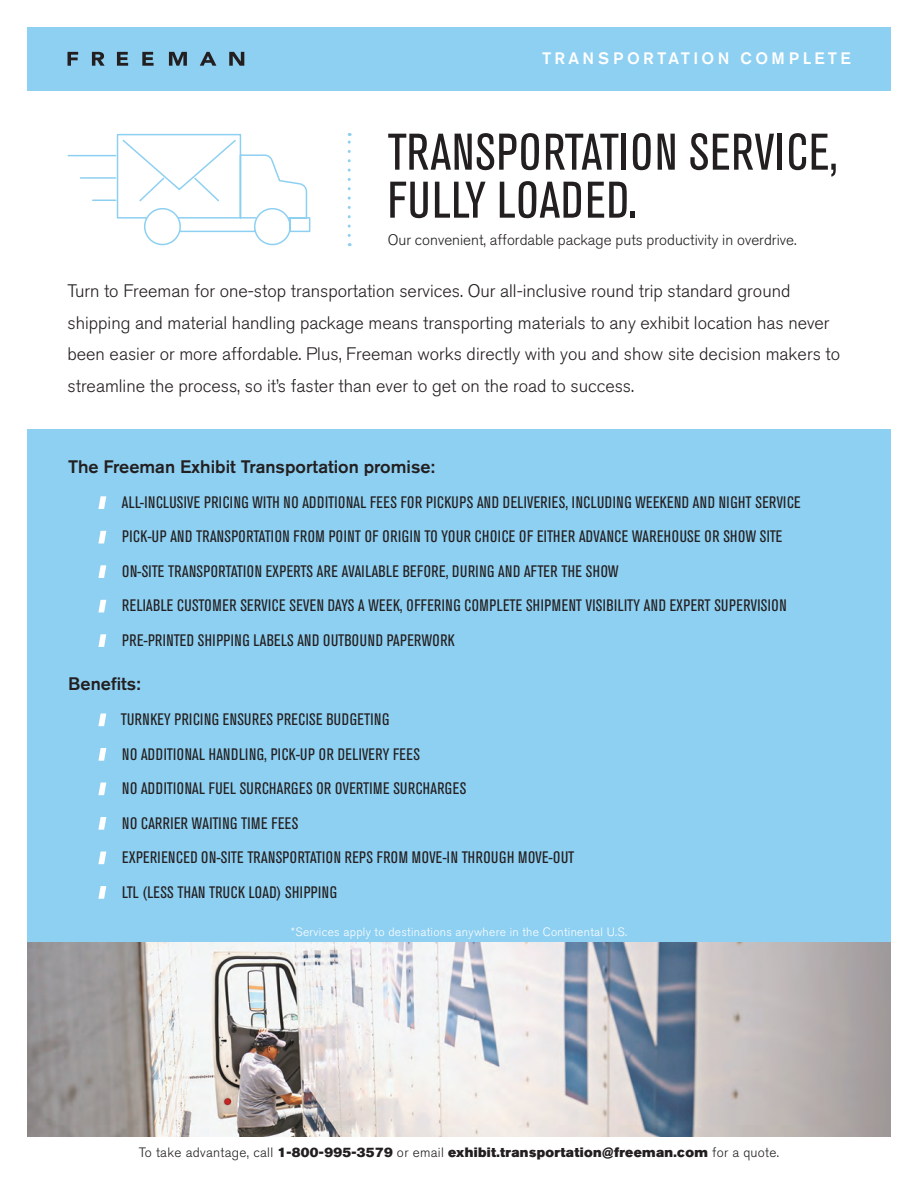
<style>
.page{position:relative;width:918px;height:1188px;background:#fff}
.page>*{position:absolute;margin:0;border:0;box-sizing:border-box;transform-origin:0 0}
.t1{font:condensed 51px/48px "Akzidenz Grotesk BE";letter-spacing:.02em;color:#231f20}
.t2{font:300 18px/31.5px "Akzidenz Grotesk BE";color:#231f20}
.t3{font:500 18px "Akzidenz Grotesk BE";color:#231f20}
.t4{font:condensed 16.5px/34.5px "Akzidenz Grotesk BE";letter-spacing:.02em;color:#231f20}
.t5{font:500 16.5px "Akzidenz Grotesk BE";letter-spacing:.2em;color:#fff}
.t6{font:300 15.15px "Akzidenz Grotesk BE";color:#231f20}
.t7{font:13.5px "Akzidenz Grotesk BE Super";letter-spacing:.025em;color:#231f20}
.t8{font:300 12px "Akzidenz Grotesk BE";letter-spacing:.025em;color:#fff}
.s1{font-family:"Akzidenz Grotesk BE";font-weight:300}
</style>
<div class="page">
<div style="left:27px;top:429px;width:864px;height:514px;background:#8ed0f2"></div>
<div style="left:27px;top:27px;width:864px;height:64px;background:#8ed0f2"></div>
<svg style="left:67px;top:133px;width:244px;height:113px"></svg>
<svg style="left:68px;top:52px;width:10px;height:14px"></svg>
<svg style="left:92px;top:52px;width:13px;height:14px"></svg>
<svg style="left:117px;top:52px;width:11px;height:14px"></svg>
<svg style="left:142px;top:52px;width:12px;height:14px"></svg>
<svg style="left:169px;top:52px;width:18px;height:14px"></svg>
<svg style="left:200px;top:52px;width:16px;height:14px"></svg>
<svg style="left:229px;top:52px;width:15px;height:14px"></svg>
<svg style="left:348px;top:133px;width:3px;height:102px"></svg>
<svg style="left:98px;top:714px;width:8px;height:12px"></svg>
<svg style="left:98px;top:748px;width:8px;height:13px"></svg>
<svg style="left:98px;top:783px;width:8px;height:12px"></svg>
<svg style="left:98px;top:817px;width:8px;height:13px"></svg>
<svg style="left:98px;top:852px;width:8px;height:12px"></svg>
<svg style="left:98px;top:886px;width:8px;height:13px"></svg>
<svg style="left:98px;top:496px;width:8px;height:13px"></svg>
<svg style="left:98px;top:531px;width:8px;height:12px"></svg>
<svg style="left:98px;top:565px;width:8px;height:13px"></svg>
<svg style="left:98px;top:600px;width:8px;height:12px"></svg>
<svg style="left:98px;top:634px;width:8px;height:13px"></svg>
<img style="left:27px;top:943px;width:864px;height:193px">
<p class="t5" style="left:542px;top:48px;width:310px">TRANSPORTATION COMPLETE</p>
<h1 class="t1" style="left:388px;top:129px;width:452px">TRANSPORTATION SERVICE,<br>FULLY LOADED.</h1>
<p class="t6" style="left:388px;top:231px;width:410px">Our convenient, affordable package puts productivity in overdrive.</p>
<p class="t2" style="left:68px;top:276px;width:774px">Turn to Freeman for one-stop transportation services. Our all-inclusive round trip standard ground shipping and material handling package means transporting materials to any exhibit location has never been easier or more affordable. Plus, Freeman works directly with you and show site decision makers to streamline the process, so it’s faster than ever to get on the road to success.</p>
<p class="t3" style="left:68px;top:456px;width:368px">The Freeman Exhibit Transportation promise:</p>
<p class="t4" style="left:122px;top:485px;width:680px">ALL-INCLUSIVE PRICING WITH NO ADDITIONAL FEES FOR PICKUPS AND DELIVERIES, INCLUDING WEEKEND AND NIGHT SERVICE PICK-UP AND TRANSPORTATION FROM POINT OF ORIGIN TO YOUR CHOICE OF EITHER ADVANCE WAREHOUSE OR SHOW SITE ON-SITE TRANSPORTATION EXPERTS ARE AVAILABLE BEFORE, DURING AND AFTER THE SHOW<br>RELIABLE CUSTOMER SERVICE SEVEN DAYS A WEEK, OFFERING COMPLETE SHIPMENT VISIBILITY AND EXPERT SUPERVISION PRE-PRINTED SHIPPING LABELS AND OUTBOUND PAPERWORK</p>
<p class="t3" style="left:68px;top:673px;width:74px">Benefits:</p>
<p class="t4" style="left:121px;top:702px;width:455px">TURNKEY PRICING ENSURES PRECISE BUDGETING<br>NO ADDITIONAL HANDLING, PICK-UP OR DELIVERY FEES<br>NO ADDITIONAL FUEL SURCHARGES OR OVERTIME SURCHARGES<br>NO CARRIER WAITING TIME FEES<br>EXPERIENCED ON-SITE TRANSPORTATION REPS FROM MOVE-IN THROUGH MOVE-OUT LTL (LESS THAN TRUCK LOAD) SHIPPING</p>
<p class="t8" style="left:291px;top:925px;width:338px">*Services apply to destinations anywhere in the Continental U.S.</p>
<p class="t7" style="left:139px;top:1145px;width:642px"><span class="s1">To take advantage, call</span> 1-800-995-3579 <span class="s1">or email</span> exhibit.transportation@freeman.com <span class="s1">for a quote.</span></p>
</div>
